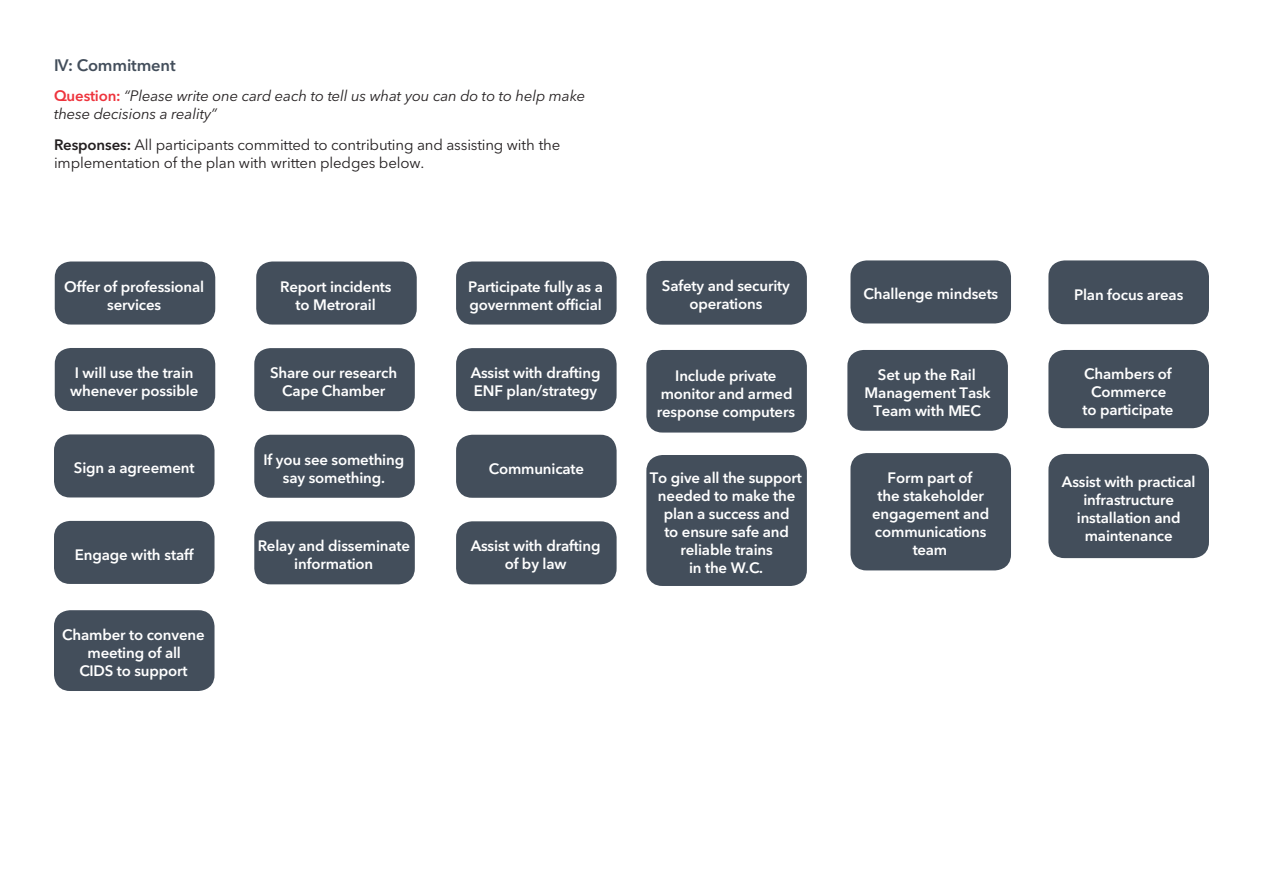
<style>
.page{position:relative;width:1263px;height:893px;background:#fff}
.page>*{position:absolute;margin:0;border:0;box-sizing:border-box;transform-origin:0 0}
.t1{font:600 16.5px "Avenir Next LT Pro";letter-spacing:-.01em;color:#434e5b}
.t2{font:600 15px/18px "Avenir Next LT Pro";letter-spacing:-.01em;color:#fff;text-align:center}
.t3{font:15px/18px "Avenir Next LT Pro";letter-spacing:-.01em;color:#231f20}
.t4{font:italic 15px/18px "Avenir Next LT Pro";letter-spacing:-.01em;color:#231f20}
.s1{font-weight:600;font-style:normal;color:#ee343d}
.s2{font-weight:600}
</style>
<div class="page">
<div style="left:55px;top:261px;width:160px;height:64px;background:#434e5b;border-radius:16px"></div>
<div style="left:55px;top:348px;width:160px;height:63px;background:#434e5b;border-radius:16px"></div>
<div style="left:1048px;top:454px;width:161px;height:104px;background:#434e5b;border-radius:16px"></div>
<div style="left:254px;top:348px;width:161px;height:63px;background:#434e5b;border-radius:16px"></div>
<div style="left:254px;top:435px;width:161px;height:63px;background:#434e5b;border-radius:16px"></div>
<div style="left:254px;top:521px;width:161px;height:63px;background:#434e5b;border-radius:16px"></div>
<div style="left:456px;top:348px;width:161px;height:63px;background:#434e5b;border-radius:16px"></div>
<div style="left:456px;top:435px;width:161px;height:63px;background:#434e5b;border-radius:16px"></div>
<div style="left:456px;top:521px;width:161px;height:63px;background:#434e5b;border-radius:16px"></div>
<div style="left:256px;top:261px;width:161px;height:64px;background:#434e5b;border-radius:16px"></div>
<div style="left:456px;top:261px;width:161px;height:64px;background:#434e5b;border-radius:16px"></div>
<div style="left:850px;top:260px;width:161px;height:63px;background:#434e5b;border-radius:16px"></div>
<div style="left:646px;top:350px;width:161px;height:83px;background:#434e5b;border-radius:16px"></div>
<div style="left:54px;top:521px;width:160px;height:63px;background:#434e5b;border-radius:16px"></div>
<div style="left:54px;top:610px;width:160px;height:81px;background:#434e5b;border-radius:16px"></div>
<div style="left:646px;top:455px;width:161px;height:131px;background:#434e5b;border-radius:16px"></div>
<div style="left:646px;top:261px;width:161px;height:64px;background:#434e5b;border-radius:16px"></div>
<div style="left:1048px;top:260px;width:161px;height:64px;background:#434e5b;border-radius:16px"></div>
<div style="left:1048px;top:350px;width:161px;height:78px;background:#434e5b;border-radius:16px"></div>
<div style="left:850px;top:453px;width:161px;height:117px;background:#434e5b;border-radius:16px"></div>
<div style="left:847px;top:350px;width:161px;height:81px;background:#434e5b;border-radius:16px"></div>
<div style="left:54px;top:434px;width:160px;height:63px;background:#434e5b;border-radius:16px"></div>
<p class="t1" style="left:54px;top:51px;width:123px">IV: Commitment</p>
<p class="t4" style="left:54px;top:86px;width:533px"><span class="s1">Question:</span> “Please write one card each to tell us what you can do to to help make these decisions a reality”</p>
<p class="t3" style="left:54px;top:135px;width:508px"><span class="s2">Responses:</span> All participants committed to contributing and assisting with the implementation of the plan with written pledges below.</p>
<p class="t2" style="left:64px;top:277px;width:142px">Offer of professional services</p>
<p class="t2" style="left:70px;top:363px;width:130px">I will use the train whenever possible</p>
<p class="t2" style="left:74px;top:459px;width:122px">Sign a agreement</p>
<p class="t2" style="left:75px;top:545px;width:120px">Engage with staff</p>
<p class="t2" style="left:62px;top:625px;width:144px">Chamber to convene meeting of all<br>CIDS to support</p>
<p class="t2" style="left:662px;top:277px;width:130px">Safety and security operations</p>
<p class="t2" style="left:1074px;top:285px;width:111px">Plan focus areas</p>
<p class="t2" style="left:280px;top:277px;width:113px">Report incidents to Metrorail</p>
<p class="t2" style="left:468px;top:277px;width:136px;text-align:left">Participate fully as a government official</p>
<p class="t2" style="left:863px;top:285px;width:136px">Challenge mindsets</p>
<p class="t2" style="left:270px;top:363px;width:129px">Share our research<br>Cape Chamber</p>
<p class="t2" style="left:263px;top:450px;width:142px">If you see something say something.</p>
<p class="t2" style="left:258px;top:537px;width:154px">Relay and disseminate information</p>
<p class="t2" style="left:471px;top:363px;width:131px;text-align:left">Assist with drafting<br>ENF plan/strategy</p>
<p class="t2" style="left:489px;top:459px;width:97px">Communicate</p>
<p class="t2" style="left:471px;top:537px;width:131px">Assist with drafting of by law</p>
<p class="t2" style="left:657px;top:366px;width:140px">Include private monitor and armed response computers</p>
<p class="t2" style="left:650px;top:468px;width:154px">To give all the support needed to make the plan a success and<br>to ensure safe and reliable trains<br>in the W.C.</p>
<p class="t2" style="left:865px;top:365px;width:128px">Set up the Rail<br>Management Task<br>Team with MEC</p>
<p class="t2" style="left:872px;top:469px;width:119px">Form part of<br>the stakeholder engagement and communications team</p>
<p class="t2" style="left:1083px;top:364px;width:92px">Chambers of<br>Commerce to participate</p>
<p class="t2" style="left:1062px;top:472px;width:135px">Assist with practical infrastructure installation and maintenance</p>
</div>
